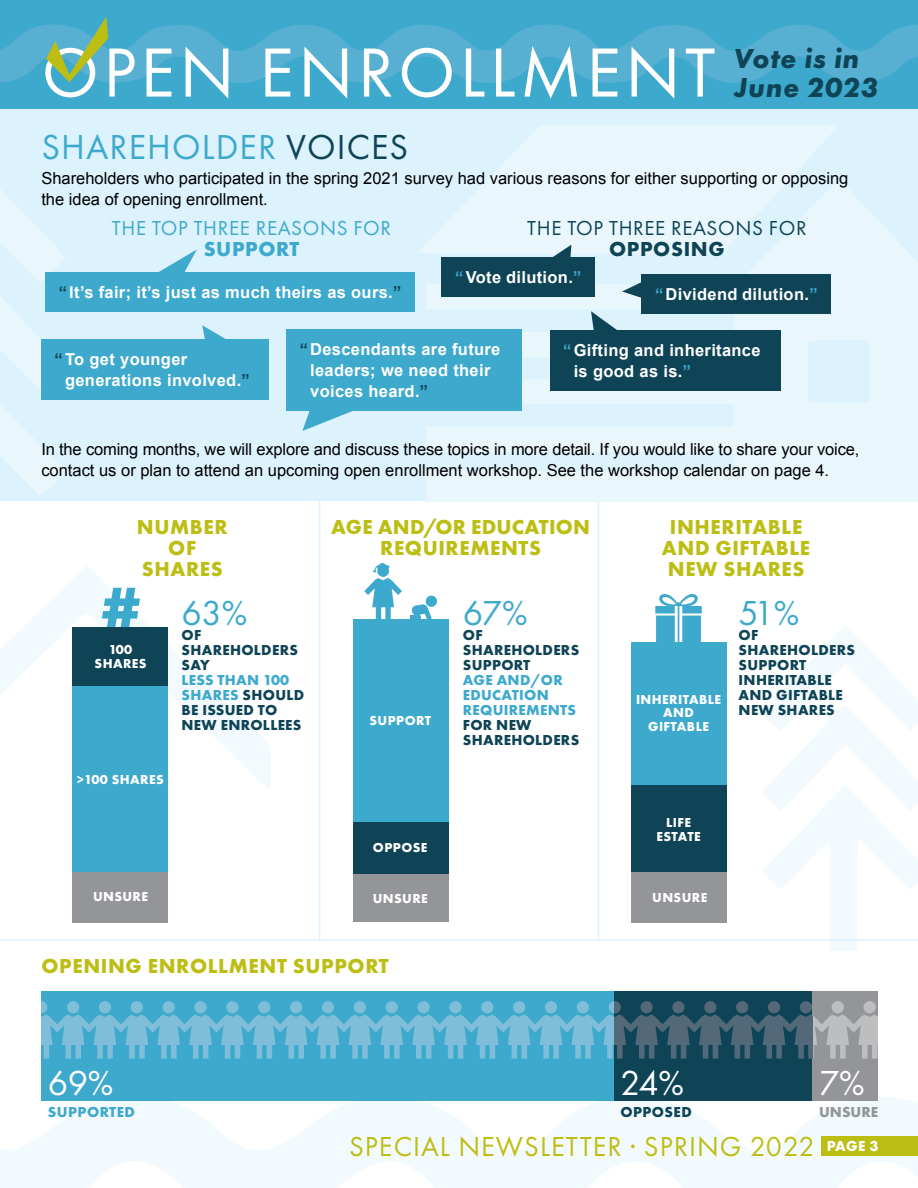
<style>
.page{position:relative;width:918px;height:1188px;background:#fff}
.page>*{position:absolute;margin:0;border:0;box-sizing:border-box;transform-origin:0 0}
.t1{font:72px "Futura PT";letter-spacing:.06em;color:#fff}
.t2{font:36px "Futura PT";letter-spacing:.03em;color:#3da9cd}
.t3{font:36px "Futura PT";color:#fff}
.t4{font:28.5px "Futura PT";letter-spacing:.035em;color:#bdbe14}
.t5{font:italic 700 28.5px/29px "Futura PT";letter-spacing:.025em;color:#0e4456}
.t6{font:700 21px/21px "Futura PT";letter-spacing:.03em;color:#bdbe14;text-align:center}
.t7{font:700 21px/21px "Futura PT";letter-spacing:.01em;color:#bdbe14;text-align:center}
.t8{font:21px "Futura PT";letter-spacing:.03em;color:#3da9cd}
.t9{font:21px "Futura PT";letter-spacing:.03em;color:#0e4456}
.t10{font:700 21px "Futura PT";letter-spacing:.03em;color:#0e4456}
.t11{font:700 21px "Futura PT";letter-spacing:.03em;color:#3da9cd}
.t12{font:16.5px/21px "Arial";color:#000}
.t13{font:700 16.5px/21px "Arial";letter-spacing:.02em;color:#fff}
.t14{font:700 15px/15px "Futura PT";letter-spacing:.02em;color:#0e4456}
.t15{font:700 15px/15px "Futura PT";letter-spacing:.02em;color:#3da9cd}
.t16{font:700 15px "Futura PT";color:#939598}
.t17{font:700 13.5px/13.5px "Futura PT";letter-spacing:.03em;color:#fff;text-align:center}
.s1{color:#0e4456}
.s2{color:#3da9cd}
</style>
<div class="page">
<svg style="left:763px;top:626px;width:155px;height:325px"></svg>
<hr style="left:598px;top:496px;width:1px;height:444px;background:#dcf2fd">
<div style="left:0;top:90px;width:918px;height:411px;background:#dcf2fd"></div>
<svg style="left:420px;top:126px;width:416px;height:127px;fill:#e9f7fd"></svg>
<svg style="left:426px;top:180px;width:492px;height:321px;fill:#e9f7fd"></svg>
<div style="left:0;top:0;width:918px;height:109px;background:#3da9cd"></div>
<svg style="left:108px;top:24px;width:810px;height:59px;fill:#57afd1"></svg>
<svg style="left:0;top:1097px;width:918px;height:91px;fill:#f3fafe"></svg>
<svg style="left:0;top:579px;width:271px;height:210px"></svg>
<hr style="left:319px;top:498px;width:1px;height:442px;background:#dcf2fd">
<hr style="left:0;top:939px;width:918px;height:2px;background:#dcf2fd">
<div style="left:822px;top:1136px;width:96px;height:20px;background:#bdbe14"></div>
<svg style="left:0;top:17px;width:108px;height:562px"></svg>
<div style="left:812px;top:991px;width:66px;height:110px;background:#939598"></div>
<div style="left:614px;top:991px;width:198px;height:110px;background:#0e4456"></div>
<div style="left:41px;top:991px;width:573px;height:110px;background:#3da9cd"></div>
<svg style="left:41px;top:1001px;width:837px;height:58px"></svg>
<svg style="left:102px;top:588px;width:38px;height:39px"></svg>
<div style="left:45px;top:272px;width:370px;height:39px;background:#3da9cd"></div>
<div style="left:41px;top:340px;width:227px;height:60px;background:#3da9cd"></div>
<div style="left:286px;top:329px;width:236px;height:81px;background:#3da9cd"></div>
<div style="left:550px;top:331px;width:231px;height:60px;background:#0e4456"></div>
<div style="left:442px;top:257px;width:153px;height:39px;background:#0e4456"></div>
<div style="left:642px;top:274px;width:189px;height:39px;background:#0e4456"></div>
<div style="left:73px;top:627px;width:95px;height:59px;background:#0e4456"></div>
<div style="left:73px;top:686px;width:95px;height:65px;background:#3da9cd"></div>
<div style="left:73px;top:751px;width:95px;height:62px;background:#3da9cd"></div>
<div style="left:73px;top:813px;width:95px;height:59px;background:#3da9cd"></div>
<div style="left:73px;top:872px;width:95px;height:50px;background:#939598"></div>
<div style="left:353px;top:874px;width:95px;height:48px;background:#939598"></div>
<div style="left:353px;top:619px;width:95px;height:130px;background:#3da9cd"></div>
<div style="left:353px;top:749px;width:95px;height:73px;background:#3da9cd"></div>
<div style="left:353px;top:822px;width:95px;height:15px;background:#0e4456"></div>
<div style="left:353px;top:837px;width:95px;height:37px;background:#0e4456"></div>
<svg style="left:655px;top:594px;width:47px;height:49px"></svg>
<div style="left:631px;top:872px;width:95px;height:50px;background:#939598"></div>
<div style="left:631px;top:785px;width:95px;height:87px;background:#0e4456"></div>
<div style="left:631px;top:643px;width:95px;height:142px;background:#3da9cd"></div>
<svg style="left:159px;top:249px;width:38px;height:23px"></svg>
<svg style="left:202px;top:325px;width:34px;height:15px"></svg>
<svg style="left:302px;top:410px;width:67px;height:21px"></svg>
<svg style="left:543px;top:245px;width:28px;height:12px"></svg>
<svg style="left:622px;top:279px;width:20px;height:19px"></svg>
<svg style="left:591px;top:311px;width:44px;height:20px"></svg>
<svg style="left:410px;top:595px;width:27px;height:24px"></svg>
<svg style="left:364px;top:563px;width:38px;height:56px"></svg>
<h1 class="t1" style="left:42px;top:30px;width:675px">OPEN ENROLLMENT</h1>
<h3 class="t5" style="left:734px;top:43px;width:146px">Vote is in<br>June 2023</h3>
<h2 class="t2" style="left:42px;top:125px;width:368px">SHAREHOLDER <span class="s1">VOICES</span></h2>
<p class="t12" style="left:41px;top:168px;width:809px">Shareholders who participated in the spring 2021 survey had various reasons for either supporting or opposing the idea of opening enrollment.</p>
<p class="t8" style="left:112px;top:215px;width:281px">THE TOP THREE REASONS FOR</p>
<p class="t11" style="left:204px;top:235px;width:97px">SUPPORT</p>
<p class="t13" style="left:59px;top:282px;width:344px"><span class="s1">“</span> It’s fair; it’s just as much theirs as ours.<span class="s1">”</span></p>
<p class="t9" style="left:527px;top:215px;width:281px">THE TOP THREE REASONS FOR</p>
<p class="t10" style="left:609px;top:235px;width:117px">OPPOSING</p>
<p class="t13" style="left:455px;top:267px;width:128px"><span class="s2">“</span>Vote dilution.<span class="s2">”</span></p>
<p class="t13" style="left:655px;top:284px;width:164px"><span class="s2">“</span>Dividend dilution.<span class="s2">”</span></p>
<p class="t13" style="left:65px;top:350px;width:186px;text-indent:-10px"><span class="s1">“</span>To get younger generations involved.<span class="s1">”</span></p>
<p class="t13" style="left:310px;top:339px;width:192px;text-indent:-10px"><span class="s1">“</span>Descendants are future leaders; we need their voices heard.<span class="s1">”</span></p>
<p class="t13" style="left:574px;top:341px;width:188px;text-indent:-10px"><span class="s2">“</span>Gifting and inheritance is good as is.<span class="s2">”</span></p>
<p class="t12" style="left:41px;top:439px;width:820px">In the coming months, we will explore and discuss these topics in more detail. If you would like to share your voice, contact us or plan to attend an upcoming open enrollment workshop. See the workshop calendar on page 4.</p>
<p class="t6" style="left:137px;top:515px;width:92px">NUMBER<br>OF<br>SHARES</p>
<p class="t7" style="left:331px;top:515px;width:260px">AGE AND/OR EDUCATION<br>REQUIREMENTS</p>
<p class="t6" style="left:662px;top:515px;width:150px">INHERITABLE<br>AND GIFTABLE<br>NEW SHARES</p>
<h2 class="t2" style="left:182px;top:591px;width:67px">63%</h2>
<p class="t14" style="left:182px;top:627px;width:118px">OF<br>SHAREHOLDERS<br>SAY</p>
<p class="t14" style="left:182px;top:672px;width:124px"><span class="s2">LESS THAN 100<br>SHARES</span> SHOULD<br>BE ISSUED TO<br>NEW ENROLLEES</p>
<h2 class="t2" style="left:463px;top:591px;width:66px">67%</h2>
<p class="t14" style="left:463px;top:627px;width:118px">OF<br>SHAREHOLDERS<br>SUPPORT</p>
<p class="t15" style="left:463px;top:672px;width:115px">AGE AND/OR<br>EDUCATION<br>REQUIREMENTS</p>
<p class="t14" style="left:463px;top:717px;width:118px">FOR NEW<br>SHAREHOLDERS</p>
<h2 class="t2" style="left:739px;top:591px;width:62px">51%</h2>
<p class="t14" style="left:739px;top:627px;width:118px">OF<br>SHAREHOLDERS<br>SUPPORT<br>INHERITABLE<br>AND GIFTABLE<br>NEW SHARES</p>
<p class="t17" style="left:95px;top:643px;width:54px">100<br>SHARES</p>
<p class="t17" style="left:636px;top:692px;width:87px">INHERITABLE<br>AND<br>GIFTABLE</p>
<p class="t17" style="left:369px;top:713px;width:63px">SUPPORT</p>
<p class="t17" style="left:77px;top:773px;width:88px">&gt;100 SHARES</p>
<p class="t17" style="left:373px;top:840px;width:56px">OPPOSE</p>
<p class="t17" style="left:93px;top:890px;width:57px">UNSURE</p>
<p class="t17" style="left:373px;top:892px;width:57px">UNSURE</p>
<p class="t6" style="left:41px;top:955px;width:349px">OPENING ENROLLMENT SUPPORT</p>
<h2 class="t3" style="left:48px;top:1061px;width:67px">69%</h2>
<p class="t15" style="left:48px;top:1104px;width:89px">SUPPORTED</p>
<p class="t17" style="left:656px;top:815px;width:46px">LIFE<br>ESTATE</p>
<p class="t17" style="left:652px;top:890px;width:57px">UNSURE</p>
<h2 class="t3" style="left:620px;top:1061px;width:65px">24%</h2>
<p class="t14" style="left:620px;top:1104px;width:73px">OPPOSED</p>
<h2 class="t3" style="left:819px;top:1061px;width:47px">7%</h2>
<p class="t16" style="left:819px;top:1102px;width:61px">UNSURE</p>
<h3 class="t4" style="left:349px;top:1129px;width:531px">SPECIAL NEWSLETTER · SPRING 2022 <sup>PAGE</sup> <sup>3</sup></h3>
</div>
